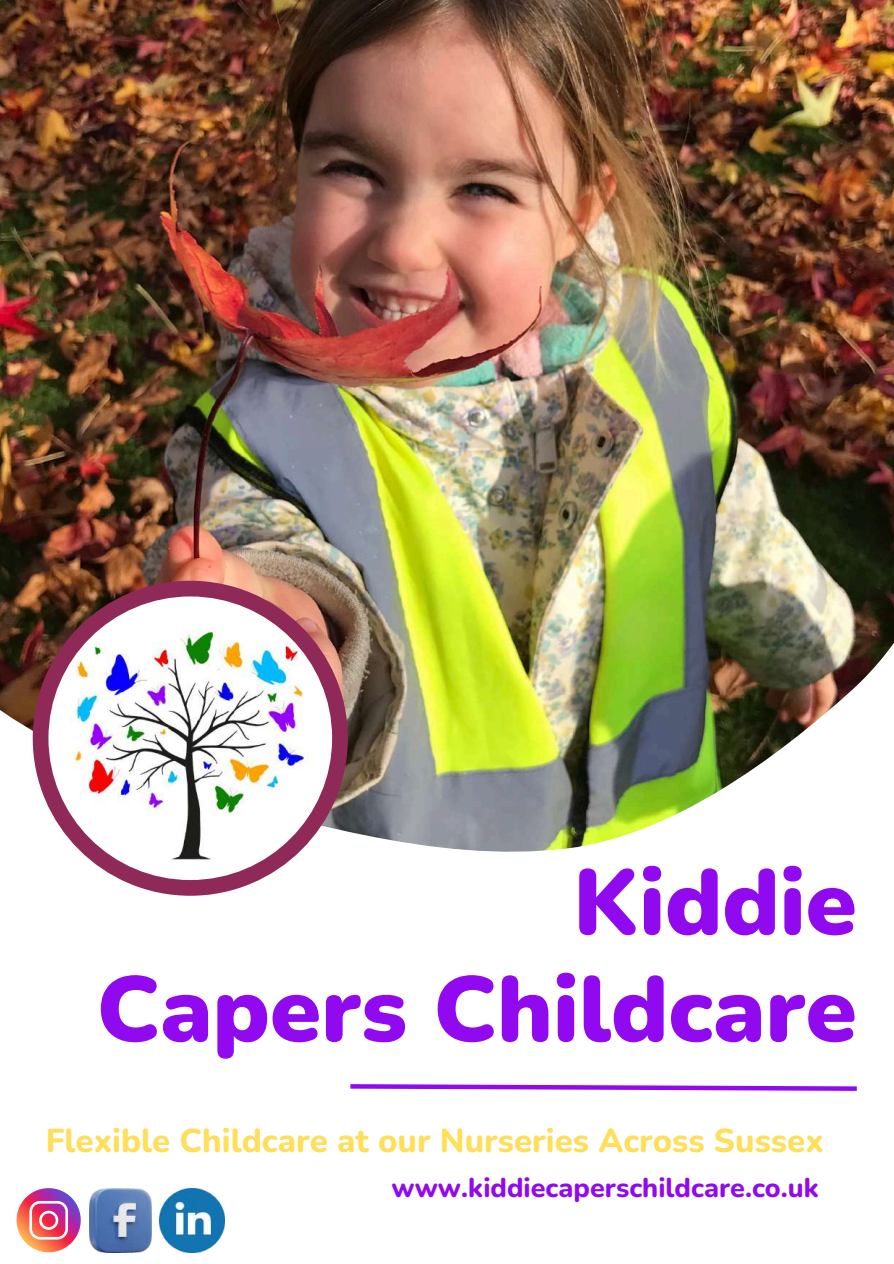
<style>
.page{position:relative;width:894px;height:1264px;background:#fff}
.page>*{position:absolute;margin:0;border:0;box-sizing:border-box;transform-origin:0 0}
.t1{font:900 92.25px/106.8px "Nunito";color:#9109ee;text-align:right}
.t2{font:800 33px "Nunito";color:#ffde59}
.t3{font:800 27px "Nunito";color:#9109ee}
</style>
<div class="page">
<img style="left:0;top:0;width:893px;height:852px">
<div style="left:33px;top:580px;width:315px;height:315px;background:#8f2958;border-radius:50%"></div>
<img style="left:48px;top:596px;width:284px;height:284px;border-radius:50%">
<svg style="left:350px;top:1084px;width:507px;height:7px"></svg>
<svg style="left:17px;top:1188px;width:64px;height:64px"></svg>
<img style="left:89px;top:1188px;width:62px;height:64px">
<img style="left:160px;top:1188px;width:64px;height:64px">
<h1 class="t1" style="left:97px;top:850px;width:761px">Kiddie<br>Capers Childcare</h1>
<p class="t2" style="left:46px;top:1118px;width:779px">Flexible Childcare at our Nurseries Across Sussex</p>
<p class="t3" style="left:391px;top:1169px;width:429px">www.kiddiecaperschildcare.co.uk</p>
</div>
